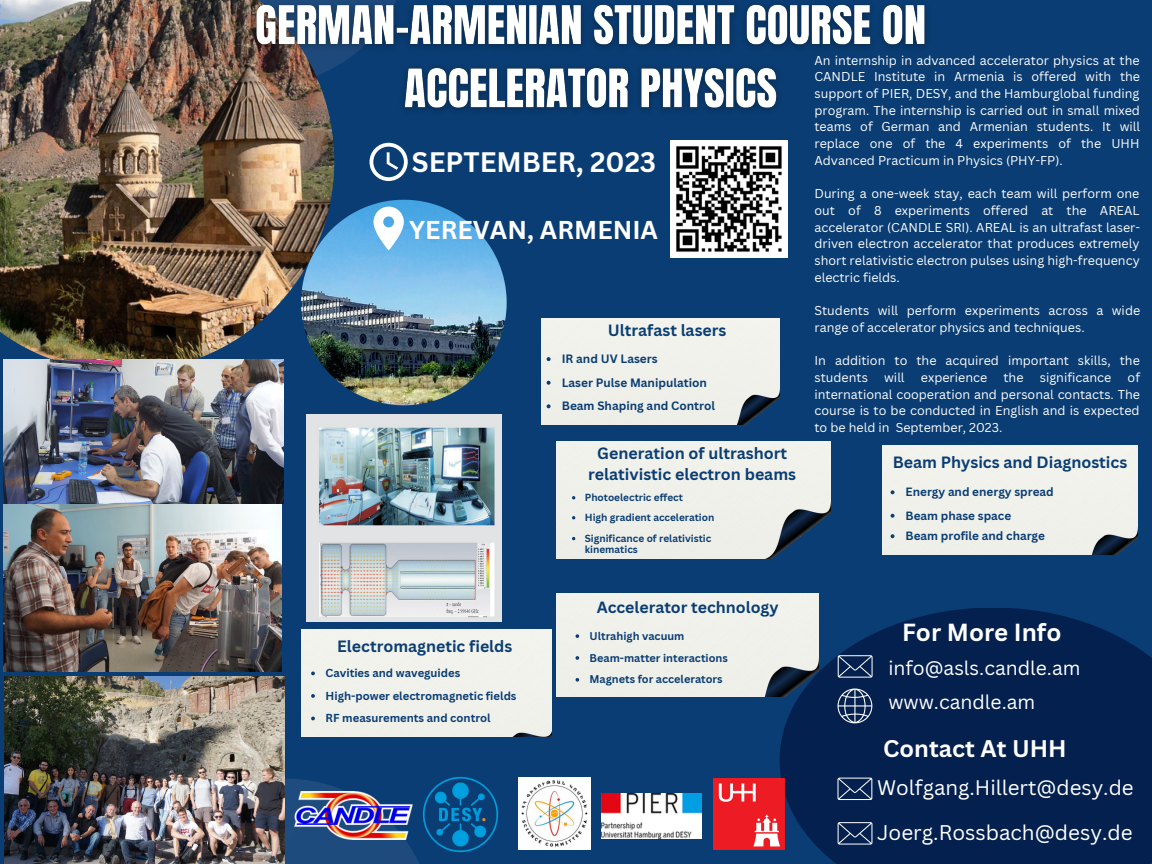
<style>
.page{position:relative;width:1152px;height:864px;background:#0a3d73}
.page>*{position:absolute;margin:0;border:0;box-sizing:border-box;transform-origin:0 0}
.t1{font:700 27.45px "Canva Sans";color:#fff}
.t2{font:700 25.05px "Canva Sans";color:#fff}
.t3{font:700 24px "Canva Sans";color:#fff}
.t4{font:700 23.4px "Canva Sans";color:#fff}
.t5{font:20.7px "Canva Sans";color:#fff}
.t6{font:20.55px "Canva Sans";color:#fff}
.t7{font:19.35px/34.3px "Canva Sans";color:#fff}
.t8{font:700 15.9px/21.3px "Canva Sans";color:#0a3d73;text-align:center}
.t9{font:12.6px/16.6px "Canva Sans";color:#fff;text-align:justify}
.t10{font:700 11.85px/23.5px "Canva Sans";color:#0a3d73}
.t11{font:700 11.7px/23.4px "Canva Sans";color:#0a3d73}
.t12{font:700 11.25px/22.5px "Canva Sans";color:#0a3d73}
.t13{font:700 10.95px/21.9px "Canva Sans";color:#0a3d73}
.t14{font:700 10.05px/20.4px "Canva Sans";color:#0a3d73}
</style>
<div class="page">
<img style="left:328px;top:200px;width:179px;height:205px">
<svg style="left:780px;top:608px;width:372px;height:256px;fill:#03204f"></svg>
<svg style="left:285px;top:779px;width:134px;height:85px"></svg>
<svg style="left:373px;top:207px;width:31px;height:43px"></svg>
<svg style="left:370px;top:143px;width:38px;height:38px"></svg>
<img style="left:4px;top:504px;width:277px;height:167px">
<img style="left:5px;top:676px;width:280px;height:188px">
<img style="left:0;top:0;width:334px;height:372px">
<img style="left:4px;top:360px;width:280px;height:144px">
<div style="left:542px;top:318px;width:237px;height:107px;background:#f0f1eb"></div>
<div style="left:557px;top:594px;width:262px;height:102px;background:#f0f1eb"></div>
<div style="left:557px;top:441px;width:273px;height:117px;background:#eff0ea"></div>
<div style="left:883px;top:446px;width:254px;height:109px;background:#f0f1eb"></div>
<div style="left:301px;top:630px;width:251px;height:106px;background:#f1f2ec"></div>
<img style="left:306px;top:414px;width:195px;height:207px">
<img style="left:294px;top:791px;width:119px;height:49px">
<img style="left:422px;top:776px;width:77px;height:77px">
<img style="left:519px;top:778px;width:72px;height:72px">
<img style="left:601px;top:793px;width:101px;height:45px">
<img style="left:714px;top:779px;width:70px;height:71px">
<svg style="left:838px;top:689px;width:34px;height:34px"></svg>
<svg style="left:838px;top:655px;width:35px;height:23px"></svg>
<svg style="left:838px;top:778px;width:34px;height:22px"></svg>
<svg style="left:838px;top:822px;width:34px;height:23px"></svg>
<img style="left:670px;top:141px;width:117px;height:117px">
<img style="left:243px;top:0;width:684px;height:136px">
<svg style="left:547px;top:357px;width:4px;height:4px"></svg>
<svg style="left:547px;top:381px;width:4px;height:4px"></svg>
<svg style="left:547px;top:404px;width:4px;height:4px"></svg>
<svg style="left:576px;top:634px;width:3px;height:4px"></svg>
<svg style="left:576px;top:656px;width:3px;height:4px"></svg>
<svg style="left:576px;top:678px;width:3px;height:4px"></svg>
<svg style="left:891px;top:490px;width:4px;height:4px"></svg>
<svg style="left:891px;top:514px;width:4px;height:4px"></svg>
<svg style="left:891px;top:534px;width:4px;height:4px"></svg>
<svg style="left:311px;top:672px;width:4px;height:3px"></svg>
<svg style="left:311px;top:694px;width:4px;height:4px"></svg>
<svg style="left:311px;top:717px;width:4px;height:3px"></svg>
<h1 class="t1" style="left:412px;top:143px;width:246px">SEPTEMBER, 2023</h1>
<h2 class="t2" style="left:409px;top:212px;width:250px">YEREVAN, ARMENIA</h2>
<p class="t8" style="left:608px;top:320px;width:120px">Ultrafast lasers</p>
<p class="t10" style="left:562px;top:347px;width:155px">IR and UV Lasers<br>Laser Pulse Manipulation<br>Beam Shaping and Control</p>
<p class="t8" style="left:588px;top:442px;width:209px">Generation of ultrashort relativistic electron beams</p>
<p class="t14" style="left:585px;top:487px;width:131px">Photoelectric effect<br>High gradient acceleration<br>Significance of relativistic</p>
<p class="t14" style="left:585px;top:539px;width:55px">kinematics</p>
<p class="t8" style="left:337px;top:636px;width:177px">Electromagnetic fields</p>
<p class="t12" style="left:326px;top:662px;width:192px">Cavities and waveguides<br>High-power electromagnetic fields<br>RF measurements and control</p>
<p class="t8" style="left:597px;top:596px;width:183px">Accelerator technology</p>
<p class="t13" style="left:590px;top:625px;width:140px">Ultrahigh vacuum<br>Beam-matter interactions<br>Magnets for accelerators</p>
<p class="t9" style="left:815px;top:51px;width:327px">An internship in advanced accelerator physics at the CANDLE Institute in Armenia is offered with the support of PIER, DESY, and the Hamburglobal funding program. The internship is carried out in small mixed teams of German and Armenian students. It will replace one of the 4 experiments of the UHH Advanced Practicum in Physics (PHY-FP).</p>
<p class="t9" style="left:815px;top:185px;width:327px">During a one-week stay, each team will perform one out of 8 experiments offered at the AREAL accelerator (CANDLE SRI). AREAL is an ultrafast laser&shy;driven electron accelerator that produces extremely short relativistic electron pulses using high-frequency electric fields.</p>
<p class="t9" style="left:815px;top:302px;width:327px">Students will perform experiments across a wide range of accelerator physics and techniques.</p>
<p class="t9" style="left:815px;top:352px;width:327px">In addition to the acquired important skills, the students</p>
<p class="t9" style="left:815px;top:369px;width:327px;text-indent:313px">of international cooperation and personal contacts. The course is to be conducted in English and is expected to be held in September, 2023.</p>
<p class="t9" style="left:884px;top:369px;width:22px">will</p>
<p class="t9" style="left:921px;top:369px;width:68px">experience</p>
<p class="t9" style="left:1004px;top:369px;width:22px">the</p>
<p class="t9" style="left:1040px;top:369px;width:73px">significance</p>
<p class="t8" style="left:893px;top:451px;width:236px">Beam Physics and Diagnostics</p>
<p class="t11" style="left:906px;top:480px;width:150px">Energy and energy spread<br>Beam phase space</p>
<p class="t11" style="left:906px;top:524px;width:141px">Beam profile and charge</p>
<h3 class="t3" style="left:902px;top:615px;width:161px">For More Info</h3>
<h3 class="t7" style="left:888px;top:650px;width:194px">info@asls.candle.am www.candle.am</h3>
<h3 class="t4" style="left:883px;top:732px;width:185px">Contact At UHH</h3>
<h3 class="t6" style="left:877px;top:773px;width:258px">Wolfgang.Hillert@desy.de</h3>
<h3 class="t5" style="left:877px;top:818px;width:257px">Joerg.Rossbach@desy.de</h3>
</div>
